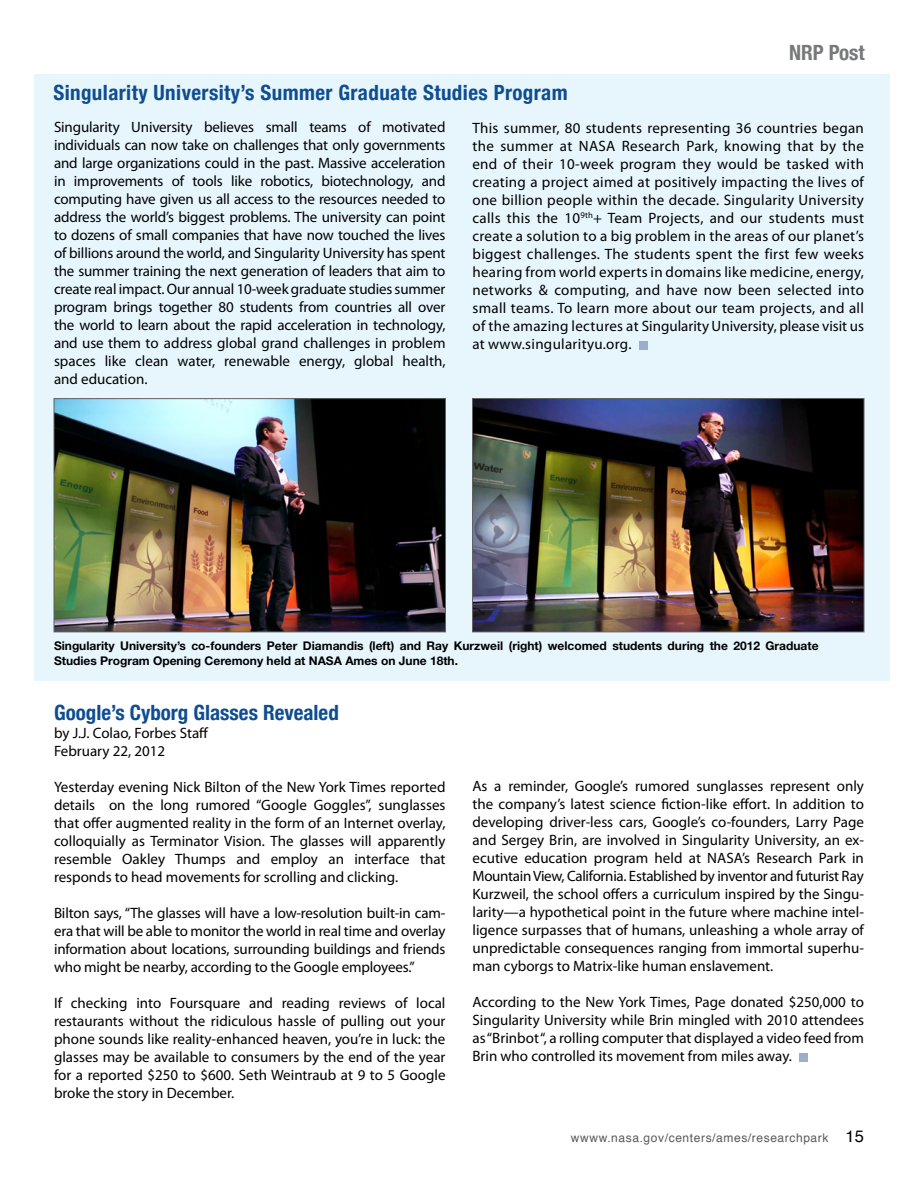
<style>
.page{position:relative;width:918px;height:1188px;background:#fff}
.page>*{position:absolute;margin:0;border:0;box-sizing:border-box;transform-origin:0 0}
.t1{font:700 condensed 21px "Helvetica Neue";letter-spacing:.02em;color:#0f4d91}
.t2{font:700 condensed 21px "Helvetica Neue";color:#0f4d91}
.t3{font:700 condensed 21px "Helvetica Neue";color:#77787b}
.t4{font:15px/18px "Myriad Pro";color:#000;text-align:justify}
.t5{font:700 12px/14.4px "Helvetica Neue";color:#000}
.t6{font:12px "Helvetica";letter-spacing:.05em;color:#58595b}
.s1{font-size:16.5px;color:#000}
</style>
<div class="page">
<div style="left:35px;top:74px;width:855px;height:606px;background:#e7f6fd"></div>
<img style="left:56px;top:400px;width:388px;height:230px">
<div style="left:54px;top:398px;width:392px;height:234px;border:1px solid #616264"></div>
<img style="left:474px;top:400px;width:388px;height:230px">
<div style="left:472px;top:398px;width:392px;height:234px;border:1px solid #616264"></div>
<div style="left:799px;top:1053px;width:9px;height:9px;background:#9caecb"></div>
<div style="left:639px;top:341px;width:9px;height:9px;background:#9caecb"></div>
<h1 class="t3" style="left:789px;top:40px;width:77px">NRP Post</h1>
<h1 class="t1" style="left:53px;top:80px;width:516px">Singularity University’s Summer Graduate Studies Program</h1>
<p class="t4" style="left:472px;top:119px;width:393px">This summer, 80 students representing 36 countries began the summer at NASA Research Park, knowing that by the end of their 10-week program they would be tasked with creating a project aimed at positively impacting the lives of one billion people within the decade. Singularity University calls this the 10<sup>9th</sup>+ Team Projects, and our students must create a solution to a big problem in the areas of our planet’s biggest challenges. The students spent the first few weeks hearing from world experts in domains like medicine, energy, networks &amp; computing, and have now been selected into small teams. To learn more about our team projects, and all of the amazing lectures at Singularity University, please visit us at www.singularityu.org.</p>
<p class="t4" style="left:54px;top:118px;width:393px">Singularity University believes small teams of motivated individuals can now take on challenges that only governments and large organizations could in the past. Massive acceleration in improvements of tools like robotics, biotechnology, and computing have given us all access to the resources needed to address the world’s biggest problems. The university can point to dozens of small companies that have now touched the lives of billions around the world, and Singularity University has spent the summer training the next generation of leaders that aim to create real impact. Our annual 10-week graduate studies summer program brings together 80 students from countries all over the world to learn about the rapid acceleration in technology, and use them to address global grand challenges in problem spaces like clean water, renewable energy, global health, and education.</p>
<p class="t5" style="left:54px;top:639px;width:766px">Singularity University’s co-founders Peter Diamandis (left) and Ray Kurzweil (right) welcomed students during the 2012 Graduate<br>Studies Program Opening Ceremony held at NASA Ames on June 18th.</p>
<h1 class="t2" style="left:54px;top:700px;width:286px">Google’s Cyborg Glasses Revealed</h1>
<p class="t4" style="left:54px;top:724px;width:156px">by J.J. Colao, Forbes Staff<br>February 22, 2012</p>
<p class="t4" style="left:54px;top:778px;width:393px">Yesterday evening Nick Bilton of the New York Times reported details on the long rumored “Google Goggles”, sunglasses that offer augmented reality in the form of an Internet overlay, colloquially as Terminator Vision. The glasses will apparently resemble Oakley Thumps and employ an interface that responds to head movements for scrolling and clicking.</p>
<p class="t4" style="left:54px;top:904px;width:393px">Bilton says, “The glasses will have a low-resolution built-in cam&shy;era that will be able to monitor the world in real time and overlay information about locations, surrounding buildings and friends who might be nearby, according to the Google employees.”</p>
<p class="t4" style="left:54px;top:994px;width:393px">If checking into Foursquare and reading reviews of local restaurants without the ridiculous hassle of pulling out your phone sounds like reality-enhanced heaven, you’re in luck: the glasses may be available to consumers by the end of the year for a reported $250 to $600. Seth Weintraub at 9 to 5 Google broke the story in December.</p>
<p class="t4" style="left:472px;top:776px;width:393px">As a reminder, Google’s rumored sunglasses represent only the company’s latest science fiction-like effort. In addition to developing driver-less cars, Google’s co-founders, Larry Page and Sergey Brin, are involved in Singularity University, an ex&shy;ecutive education program held at NASA’s Research Park in Mountain View, California. Established by inventor and futurist Ray Kurzweil, the school offers a curriculum inspired by the Singu&shy;larity—a hypothetical point in the future where machine intel&shy;ligence surpasses that of humans, unleashing a whole array of unpredictable consequences ranging from immortal superhu&shy;man cyborgs to Matrix-like human enslavement.</p>
<p class="t4" style="left:472px;top:992px;width:393px">According to the New York Times, Page donated $250,000 to Singularity University while Brin mingled with 2010 attendees as “Brinbot “, a rolling computer that displayed a video feed from Brin who controlled its movement from miles away.</p>
<p class="t6" style="left:571px;top:1128px;width:295px">wwww.nasa.gov/centers/ames/researchpark <span class="s1">15</span></p>
</div>
